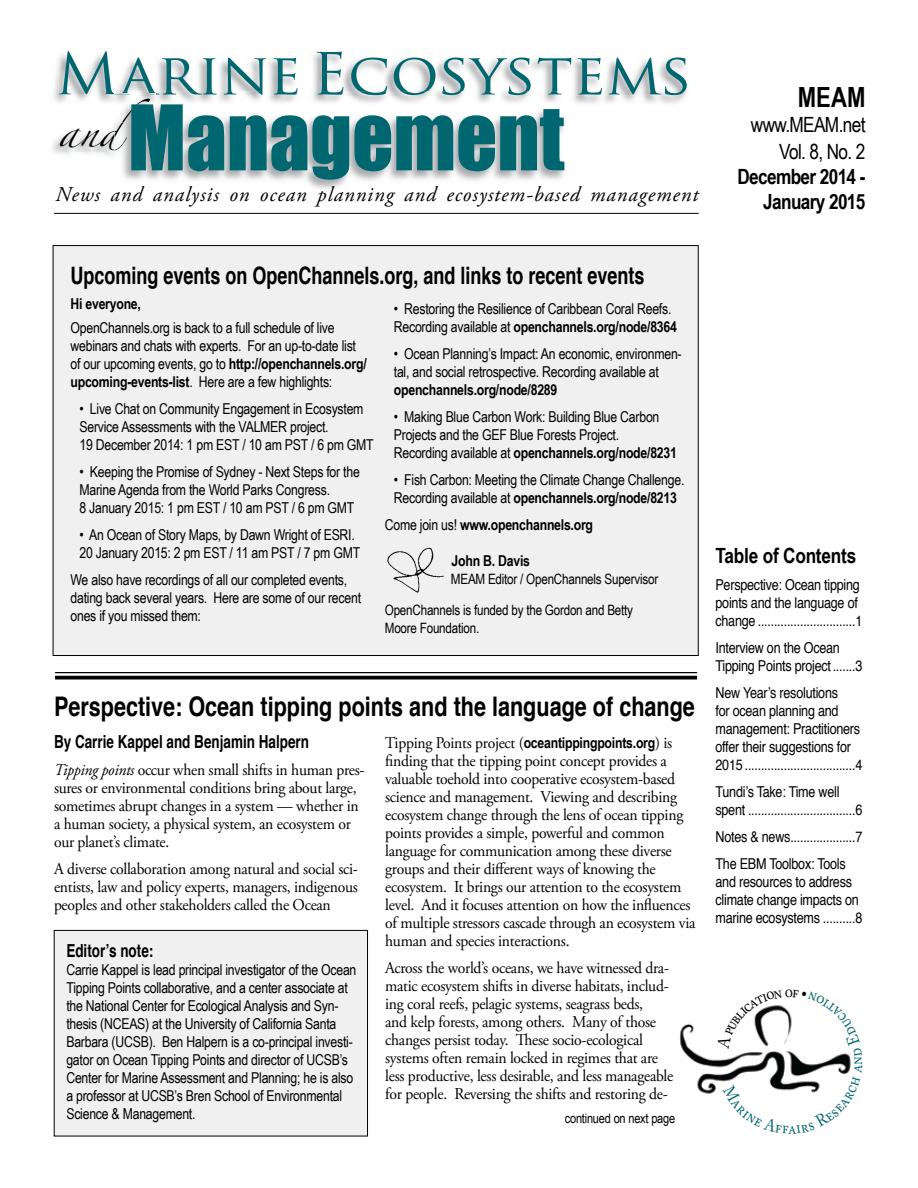
<style>
.page{position:relative;width:918px;height:1188px;background:#fff}
.page>*{position:absolute;margin:0;border:0;box-sizing:border-box;transform-origin:0 0}
.t1{font:83.4px "Impact";color:#006771}
.t2{font:56.4px "Trajan Pro";color:#006771;scale:1.06 1}
.t3{font:28.2px "Zapfino";color:#000;scale:1.06 1}
.t4{font:700 27.75px "Arial Narrow";color:#000}
.t5{font:700 27px "Helvetica";color:#000;scale:.8 1}
.t6{font:700 24px "Helvetica";color:#000;scale:.75 1}
.t7{font:italic 21px "Adobe Garamond Pro";letter-spacing:.05em;color:#000}
.t8{font:700 21px/25.2px "Arial Narrow";letter-spacing:-.03em;color:#000;text-align:right}
.t9{font:21px/27px "Arial Narrow";letter-spacing:-.03em;color:#000;text-align:right}
.t10{font:700 21px "Arial Narrow";letter-spacing:-.01em;color:#000}
.t11{font:700 18px "Helvetica";color:#000;scale:.75 1}
.t12{font:16.5px/18px "Adobe Garamond Pro";letter-spacing:-.02em;color:#000;scale:.95 1}
.t13{font:15px/18px "Arial Narrow";letter-spacing:-.015em;color:#000}
.t14{font:15px/18px "Helvetica";letter-spacing:-.02em;color:#000;scale:.84 1}
.t15{font:700 15px "Arial Narrow";letter-spacing:-.015em;color:#000}
.t16{font:14.25px/18px "Arial Narrow";letter-spacing:-.015em;color:#000}
.t17{font:13.5px "Arial Narrow";letter-spacing:-.015em;color:#000}
.s1{font-weight:700}
.s2{font-weight:400}
.s3{font-style:italic}
.s4{font-family:"Arial Narrow";font-weight:700;font-size:15px}
</style>
<div class="page">
<div style="left:54px;top:930px;width:314px;height:206px;background:#f0f0f0"></div>
<div style="left:54px;top:930px;width:314px;height:206px;border:1px solid #000"></div>
<div style="left:53px;top:246px;width:645px;height:410px;background:#f0f0f0"></div>
<img style="left:54px;top:53px;width:632px;height:51px">
<img style="left:59px;top:53px;width:238px;height:41px">
<img style="left:317px;top:52px;width:370px;height:43px">
<img style="left:54px;top:94px;width:60px;height:10px">
<img style="left:59px;top:94px;width:55px;height:1px">
<img style="left:60px;top:98px;width:54px;height:53px">
<img style="left:155px;top:91px;width:414px;height:98px">
<img style="left:115px;top:91px;width:182px;height:4px">
<img style="left:317px;top:91px;width:252px;height:4px">
<img style="left:318px;top:91px;width:244px;height:4px">
<img style="left:114px;top:94px;width:41px;height:88px">
<img style="left:115px;top:123px;width:12px;height:27px">
<img style="left:122px;top:99px;width:28px;height:24px">
<hr style="left:54px;top:213px;width:645px;height:1px;background:#000">
<img style="left:680px;top:1023px;width:37px;height:71px">
<hr style="left:55px;top:672px;width:642px;height:1px;background:#000">
<hr style="left:55px;top:676px;width:642px;height:3px;background:#000">
<img style="left:387px;top:547px;width:57px;height:46px">
<svg style="left:717px;top:1005px;width:134px;height:88px"></svg>
<h2 class="t2" style="left:56px;top:38px;width:602px">Marine Ecosystems</h2>
<h3 class="t3" style="left:58px;top:120px;width:88px">and</h3>
<h1 class="t1" style="left:128px;top:73px;width:438px">Management</h1>
<h3 class="t7" style="left:56px;top:182px;width:644px">News and analysis on ocean planning and ecosystem-based management</h3>
<h3 class="t4" style="left:798px;top:76px;width:69px">MEAM</h3>
<h3 class="t9" style="left:751px;top:110px;width:116px">www.MEAM.net<br>Vol. 8, No. 2</h3>
<h3 class="t8" style="left:737px;top:163px;width:130px">December 2014 -<br>January 2015</h3>
<h3 class="t6" style="left:70px;top:256px;width:767px">Upcoming events on OpenChannels.org, and links to recent events</h3>
<p class="t13" style="left:394px;top:299px;width:285px">• Restoring the Resilience of Caribbean Coral Reefs.<br>Recording available at <span class="s1">openchannels.org/node/8364</span></p>
<p class="t13" style="left:394px;top:344px;width:289px">• Ocean Planning’s Impact: An economic, environmen&shy;tal, and social retrospective. Recording available at</p>
<p class="t15" style="left:394px;top:378px;width:165px">openchannels.org/node/8289</p>
<p class="t13" style="left:394px;top:407px;width:285px">• Making Blue Carbon Work: Building Blue Carbon<br>Projects and the GEF Blue Forests Project.<br>Recording available at <span class="s1">openchannels.org/node/8231</span></p>
<p class="t13" style="left:394px;top:470px;width:292px">• Fish Carbon: Meeting the Climate Change Challenge.<br>Recording available at <span class="s1">openchannels.org/node/8213</span></p>
<p class="t15" style="left:385px;top:513px;width:210px"><span class="s2">Come join us!</span> www.openchannels.org</p>
<p class="t15" style="left:452px;top:549px;width:80px">John B. Davis</p>
<p class="t16" style="left:451px;top:569px;width:209px">MEAM Editor / OpenChannels Supervisor</p>
<p class="t16" style="left:385px;top:601px;width:250px">OpenChannels is funded by the Gordon and Betty<br>Moore Foundation.</p>
<p class="t15" style="left:70px;top:293px;width:72px">Hi everyone,</p>
<p class="t13" style="left:70px;top:319px;width:298px">OpenChannels.org is back to a full schedule of live webinars and chats with experts. For an up-to-date list of our upcoming events, go to <span class="s1">http://openchannels.org/ upcoming-events-list</span>. Here are a few highlights:</p>
<p class="t13" style="left:80px;top:400px;width:296px">• Live Chat on Community Engagement in Ecosystem<br>Service Assessments with the VALMER project.<br>19 December 2014: 1 pm EST / 10 am PST / 6 pm GMT</p>
<p class="t13" style="left:80px;top:463px;width:282px">• Keeping the Promise of Sydney - Next Steps for the<br>Marine Agenda from the World Parks Congress.<br>8 January 2015: 1 pm EST / 10 am PST / 6 pm GMT</p>
<p class="t13" style="left:80px;top:526px;width:282px">• An Ocean of Story Maps, by Dawn Wright of ESRI.<br>20 January 2015: 2 pm EST / 11 am PST / 7 pm GMT</p>
<p class="t13" style="left:70px;top:571px;width:292px">We also have recordings of all our completed events, dating back several years. Here are some of our recent ones if you missed them:</p>
<h3 class="t5" style="left:54px;top:685px;width:803px">Perspective: Ocean tipping points and the language of change</h3>
<p class="t11" style="left:54px;top:727px;width:342px">By Carrie Kappel and Benjamin Halpern</p>
<p class="t12" style="left:54px;top:761px;width:328px"><span class="s3">Tipping points</span> occur when small shifts in human pres&shy;sures or environmental conditions bring about large, sometimes abrupt changes in a system — whether in a human society, a physical system, an ecosystem or our planet’s climate.</p>
<p class="t12" style="left:54px;top:860px;width:321px;text-align:justify">A diverse collaboration among natural and social sci&shy;entists, law and policy experts, managers, indigenous peoples and other stakeholders called the Ocean</p>
<p class="t12" style="left:385px;top:734px;width:328px">Tipping Points project (<span class="s4">oceantippingpoints.org</span>) is finding that the tipping point concept provides a valuable toehold into cooperative ecosystem-based science and management. Viewing and describing ecosystem change through the lens of ocean tipping points provides a simple, powerful and common language for communication among these diverse groups and their different ways of knowing the ecosystem. It brings our attention to the ecosystem level. And it focuses attention on how the influences of multiple stressors cascade through an ecosystem via human and species interactions.</p>
<p class="t12" style="left:385px;top:959px;width:305px">Across the world’s oceans, we have witnessed dra&shy;matic ecosystem shifts in diverse habitats, includ&shy;ing coral reefs, pelagic systems, seagrass beds,<br>and kelp forests, among others. Many of those changes persist today. These socio-ecological systems often remain locked in regimes that are less productive, less desirable, and less manageable for people. Reversing the shifts and restoring de-</p>
<p class="t11" style="left:66px;top:936px;width:118px">Editor’s note:</p>
<p class="t13" style="left:66px;top:960px;width:292px">Carrie Kappel is lead principal investigator of the Ocean Tipping Points collaborative, and a center associate at the National Center for Ecological Analysis and Syn&shy;thesis (NCEAS) at the University of California Santa Barbara (UCSB). Ben Halpern is a co-principal investi&shy;gator on Ocean Tipping Points and director of UCSB’s Center for Marine Assessment and Planning; he is also a professor at UCSB’s Bren School of Environmental Science &amp; Management.</p>
<p class="t17" style="left:565px;top:1109px;width:112px">continued on next page</p>
<h3 class="t10" style="left:715px;top:540px;width:142px">Table of Contents</h3>
<p class="t14" style="left:716px;top:576px;width:176px">Perspective: Ocean tipping points and the language of change ..............................1</p>
<p class="t14" style="left:716px;top:639px;width:176px">Interview on the Ocean<br>Tipping Points project.......3</p>
<p class="t14" style="left:716px;top:684px;width:176px">New Year’s resolutions<br>for ocean planning and management: Practitioners offer their suggestions for<br>2015 ..................................4</p>
<p class="t14" style="left:716px;top:783px;width:176px">Tundi’s Take: Time well spent .................................6</p>
<p class="t14" style="left:716px;top:823px;width:176px;line-height:27px">Notes &amp; news....................7<br>The EBM Toolbox: Tools</p>
<p class="t14" style="left:716px;top:873px;width:176px">and resources to address climate change impacts on marine ecosystems ..........8</p>
</div>
